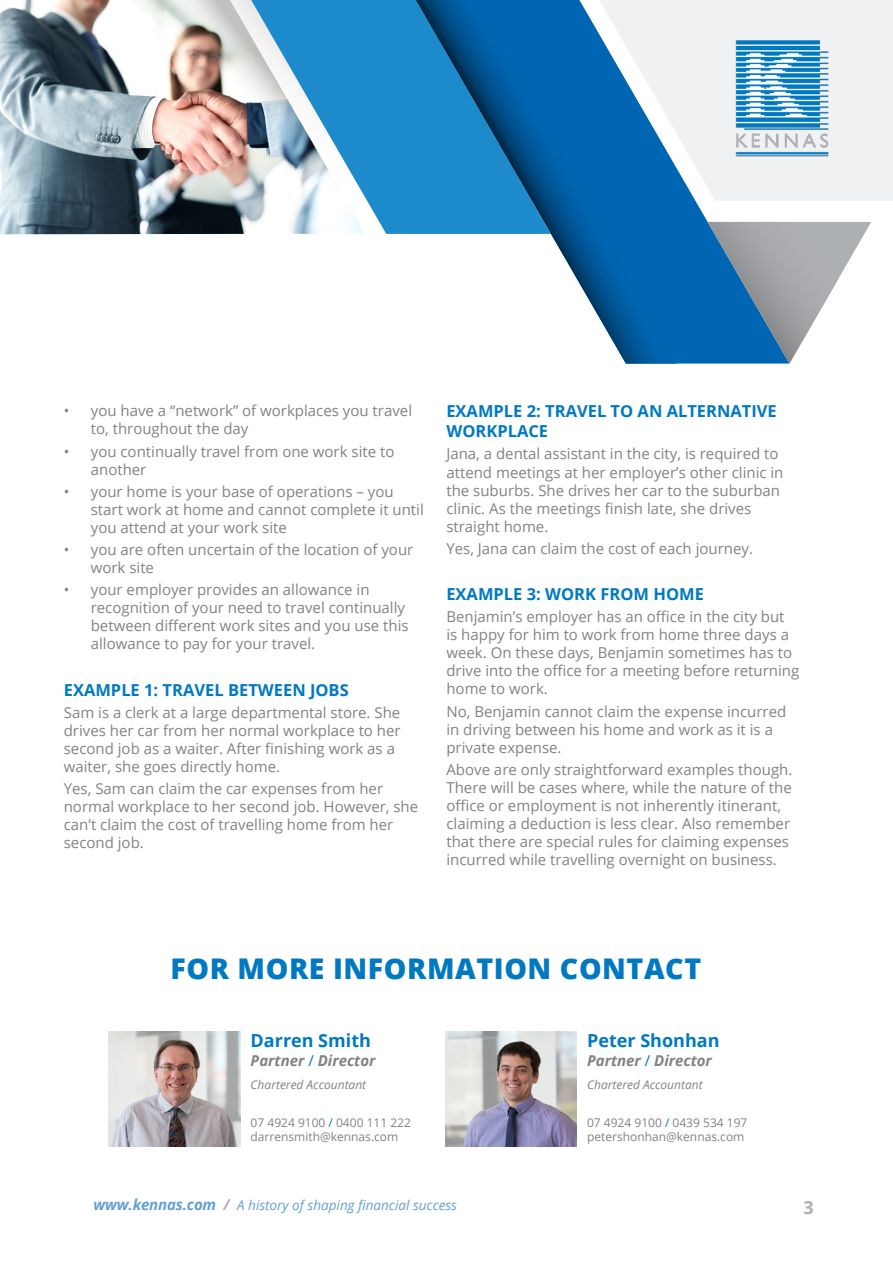
<style>
.page{position:relative;width:893px;height:1263px;background:#fff}
.page>*{position:absolute;margin:0;border:0;box-sizing:border-box;transform-origin:0 0}
.t1{font:800 28.5px "Open Sans";letter-spacing:.02em;color:#0079c2}
.t2{font:700 18px "Open Sans";color:#0079c2}
.t3{font:700 18px "Open Sans";color:#aeafb3}
.Body_Copy{font:700 16.5px/19.8px "Open Sans";color:#0079c2}
.Body_Copy-2{font:15px/18px "Open Sans";color:#808285}
.t4{font:italic 700 15px "Open Sans";color:#808285}
.t5{font:italic 13.5px "Open Sans";color:#629fd5}
.t6{font:12px "Open Sans";color:#808285}
.t7{font:italic 12px "Open Sans";color:#808285}
.s1{font-weight:400;font-style:normal;color:#0079c2}
.s2{color:#0079c2}
.s3{font-weight:700;font-size:15px}
.s4{font-weight:700;font-size:15px;color:#aeafb3}
</style>
<div class="page">
<div style="left:789px;top:0;width:104px;height:201px;background:#f0f1f2"></div>
<svg style="left:677px;top:0;width:112px;height:364px;fill:#f0f1f2"></svg>
<div style="left:365px;top:0;width:43px;height:234px;background:#1d8acb"></div>
<svg style="left:838px;top:222px;width:33px;height:57px"></svg>
<img style="left:408px;top:0;width:269px;height:364px">
<img style="left:708px;top:222px;width:130px;height:142px">
<img style="left:420px;top:7px;width:130px;height:225px">
<img style="left:735px;top:37px;width:95px;height:121px">
<img style="left:0;top:0;width:365px;height:234px">
<img style="left:163px;top:0;width:189px;height:211px">
<img style="left:352px;top:211px;width:37px;height:22px">
<img style="left:109px;top:1032px;width:131px;height:114px">
<img style="left:445px;top:1032px;width:132px;height:114px">
<p class="Body_Copy-2" style="left:91px;top:401px;width:323px;text-indent:-27px">• you have a “network” of workplaces you travel to, throughout the day</p>
<p class="Body_Copy-2" style="left:91px;top:442px;width:305px;text-indent:-27px">• you continually travel from one work site to another</p>
<p class="Body_Copy-2" style="left:91px;top:482px;width:335px;text-indent:-27px">• your home is your base of operations – you start work at home and cannot complete it until you attend at your work site</p>
<p class="Body_Copy-2" style="left:91px;top:540px;width:324px;text-indent:-27px">• you are often uncertain of the location of your work site</p>
<p class="Body_Copy-2" style="left:91px;top:580px;width:319px;text-indent:-27px">• your employer provides an allowance in recognition of your need to travel continually between different work sites and you use this allowance to pay for your travel.</p>
<p class="Body_Copy" style="left:64px;top:679px;width:287px">EXAMPLE 1: TRAVEL BETWEEN JOBS</p>
<p class="Body_Copy-2" style="left:64px;top:703px;width:338px">Sam is a clerk at a large departmental store. She drives her car from her normal workplace to her second job as a waiter. After finishing work as a waiter, she goes directly home.</p>
<p class="Body_Copy-2" style="left:64px;top:779px;width:356px">Yes, Sam can claim the car expenses from her normal workplace to her second job. However, she can’t claim the cost of travelling home from her second job.</p>
<p class="Body_Copy" style="left:446px;top:401px;width:332px">EXAMPLE 2: TRAVEL TO AN ALTERNATIVE<br>WORKPLACE</p>
<p class="Body_Copy-2" style="left:446px;top:445px;width:339px">Jana, a dental assistant in the city, is required to attend meetings at her employer’s other clinic in the suburbs. She drives her car to the suburban clinic. As the meetings finish late, she drives straight home.</p>
<p class="Body_Copy-2" style="left:446px;top:539px;width:308px">Yes, Jana can claim the cost of each journey.</p>
<p class="Body_Copy" style="left:446px;top:584px;width:259px">EXAMPLE 3: WORK FROM HOME</p>
<p class="Body_Copy-2" style="left:446px;top:607px;width:354px">Benjamin’s employer has an office in the city but<br>is happy for him to work from home three days a week. On these days, Benjamin sometimes has to drive into the office for a meeting before returning home to work.</p>
<p class="Body_Copy-2" style="left:446px;top:702px;width:341px">No, Benjamin cannot claim the expense incurred in driving between his home and work as it is a private expense.</p>
<p class="Body_Copy-2" style="left:446px;top:760px;width:348px">Above are only straightforward examples though.<br>There will be cases where, while the nature of the office or employment is not inherently itinerant, claiming a deduction is less clear. Also remember that there are special rules for claiming expenses incurred while travelling overnight on business.</p>
<p class="t1" style="left:171px;top:947px;width:532px">FOR MORE INFORMATION CONTACT</p>
<p class="t2" style="left:251px;top:1027px;width:122px">Darren Smith</p>
<p class="t4" style="left:251px;top:1050px;width:126px">Partner <span class="s1">/</span> Director</p>
<p class="t7" style="left:251px;top:1077px;width:117px">Chartered Accountant</p>
<p class="t6" style="left:251px;top:1114px;width:162px">07 4924 9100 <span class="s2">/</span> 0400 111 222</p>
<p class="t6" style="left:251px;top:1128px;width:149px">darrensmith@kennas.com</p>
<p class="t2" style="left:587px;top:1027px;width:134px">Peter Shonhan</p>
<p class="t4" style="left:587px;top:1050px;width:126px">Partner <span class="s1">/</span> Director</p>
<p class="t7" style="left:587px;top:1077px;width:117px">Chartered Accountant</p>
<p class="t6" style="left:587px;top:1114px;width:162px">07 4924 9100 <span class="s2">/</span> 0439 534 197</p>
<p class="t6" style="left:587px;top:1128px;width:159px">petershonhan@kennas.com</p>
<p class="t5" style="left:94px;top:1196px;width:365px"><span class="s3">www.kennas.com</span> <span class="s4">/</span> A history of shaping financial success</p>
<p class="t3" style="left:804px;top:1195px;width:12px">3</p>
</div>
